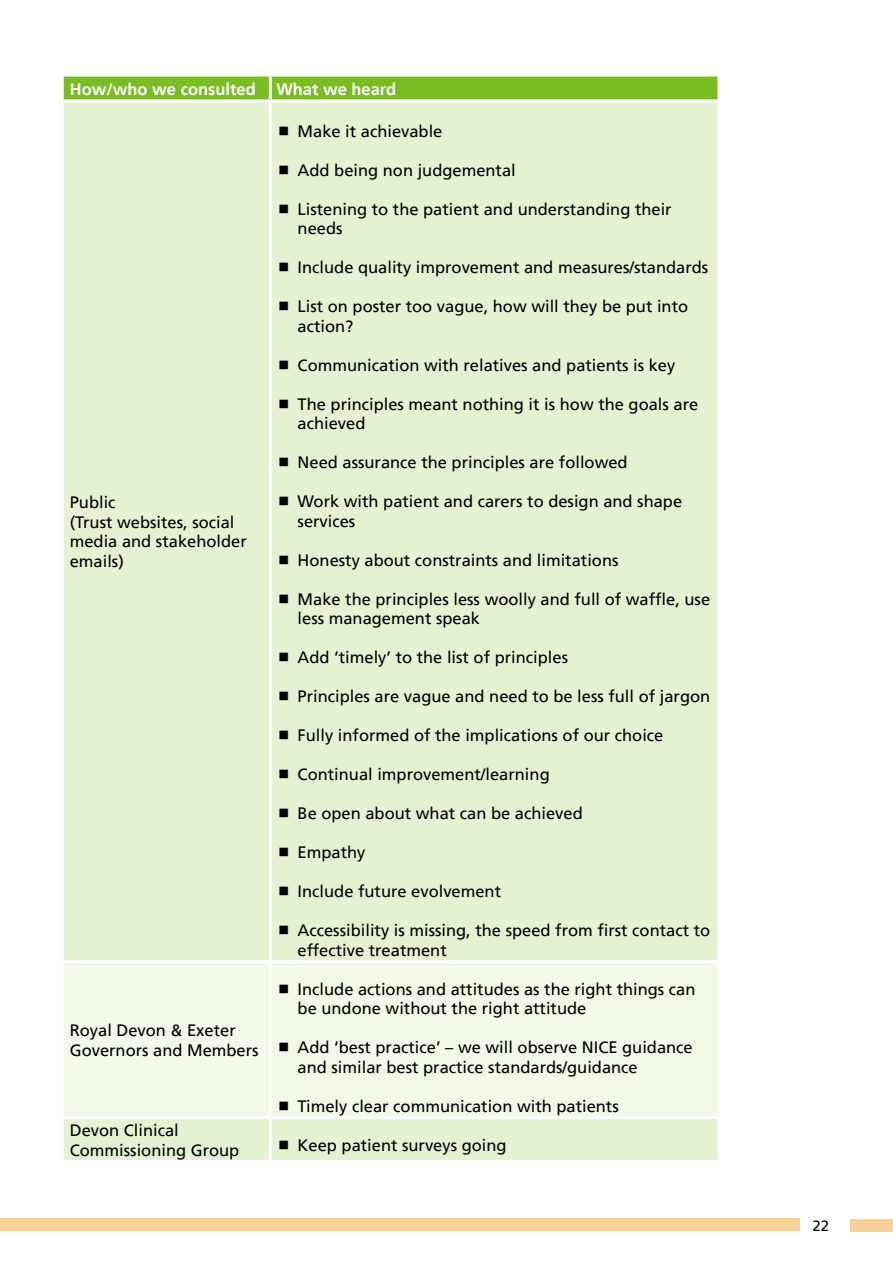
<style>
.page{position:relative;width:893px;height:1263px;background:#fff}
.page>*{position:absolute;margin:0;border:0;box-sizing:border-box;transform-origin:0 0}
.t1{font:16.5px/19.5px "Frutiger";color:#000}
.t2{font:700 16.5px "Frutiger";color:#fff}
.t3{font:15px "Frutiger";color:#000}
</style>
<div class="page">
<div style="left:0;top:1218px;width:799px;height:13px;background:#f8d199"></div>
<div style="left:850px;top:1219px;width:43px;height:12px;background:#f8d199"></div>
<div style="left:64px;top:77px;width:653px;height:22px;background:#78be20"></div>
<div style="left:64px;top:102px;width:653px;height:1058px;background:#e4f2d2"></div>
<div style="left:64px;top:963px;width:653px;height:153px;background:#f1f9e9"></div>
<hr style="left:269px;top:77px;width:3px;height:22px;background:#fff">
<hr style="left:269px;top:102px;width:3px;height:858px;background:#fff">
<hr style="left:64px;top:960px;width:206px;height:3px;background:#fff">
<hr style="left:270px;top:960px;width:447px;height:3px;background:#fff">
<hr style="left:269px;top:963px;width:3px;height:153px;background:#fff">
<hr style="left:64px;top:1116px;width:206px;height:3px;background:#fff">
<hr style="left:270px;top:1116px;width:447px;height:3px;background:#fff">
<hr style="left:269px;top:1119px;width:3px;height:41px;background:#fff">
<svg style="left:279px;top:126px;width:9px;height:9px"></svg>
<svg style="left:279px;top:165px;width:9px;height:9px"></svg>
<svg style="left:279px;top:204px;width:9px;height:9px"></svg>
<svg style="left:279px;top:263px;width:9px;height:8px"></svg>
<svg style="left:279px;top:302px;width:9px;height:8px"></svg>
<svg style="left:279px;top:360px;width:9px;height:9px"></svg>
<svg style="left:279px;top:399px;width:9px;height:9px"></svg>
<svg style="left:279px;top:458px;width:9px;height:8px"></svg>
<svg style="left:279px;top:497px;width:9px;height:8px"></svg>
<svg style="left:279px;top:555px;width:9px;height:9px"></svg>
<svg style="left:279px;top:594px;width:9px;height:9px"></svg>
<svg style="left:279px;top:653px;width:9px;height:8px"></svg>
<svg style="left:279px;top:692px;width:9px;height:8px"></svg>
<svg style="left:279px;top:731px;width:9px;height:8px"></svg>
<svg style="left:279px;top:770px;width:9px;height:8px"></svg>
<svg style="left:279px;top:809px;width:9px;height:8px"></svg>
<svg style="left:279px;top:848px;width:9px;height:8px"></svg>
<svg style="left:279px;top:887px;width:9px;height:8px"></svg>
<svg style="left:279px;top:926px;width:9px;height:8px"></svg>
<svg style="left:279px;top:984px;width:9px;height:9px"></svg>
<svg style="left:279px;top:1043px;width:9px;height:8px"></svg>
<svg style="left:279px;top:1101px;width:9px;height:9px"></svg>
<svg style="left:279px;top:1140px;width:9px;height:9px"></svg>
<p class="t2" style="left:70px;top:79px;width:328px">How/who we consulted What we heard</p>
<p class="t1" style="left:70px;top:493px;width:178px">Public<br>(Trust websites, social media and stakeholder emails)</p>
<p class="t1" style="left:70px;top:1021px;width:190px">Royal Devon &amp; Exeter<br>Governors and Members</p>
<p class="t1" style="left:70px;top:1121px;width:171px">Devon Clinical<br>Commissioning Group</p>
<p class="t1" style="left:298px;top:121px;width:146px">Make it achievable</p>
<p class="t1" style="left:298px;top:160px;width:220px">Add being non judgemental</p>
<p class="t1" style="left:298px;top:199px;width:376px">Listening to the patient and understanding their needs</p>
<p class="t1" style="left:298px;top:258px;width:412px">Include quality improvement and measures/standards</p>
<p class="t1" style="left:298px;top:297px;width:392px">List on poster too vague, how will they be put into action?</p>
<p class="t1" style="left:298px;top:355px;width:379px">Communication with relatives and patients is key</p>
<p class="t1" style="left:298px;top:394px;width:402px">The principles meant nothing it is how the goals are achieved</p>
<p class="t1" style="left:298px;top:453px;width:332px">Need assurance the principles are followed</p>
<p class="t1" style="left:298px;top:492px;width:386px">Work with patient and carers to design and shape services</p>
<p class="t1" style="left:298px;top:550px;width:322px">Honesty about constraints and limitations</p>
<p class="t1" style="left:298px;top:589px;width:414px">Make the principles less woolly and full of waffle, use less management speak</p>
<p class="t1" style="left:298px;top:648px;width:272px">Add ‘timely’ to the list of principles</p>
<p class="t1" style="left:298px;top:687px;width:414px">Principles are vague and need to be less full of jargon</p>
<p class="t1" style="left:298px;top:726px;width:367px">Fully informed of the implications of our choice</p>
<p class="t1" style="left:298px;top:765px;width:254px">Continual improvement/learning</p>
<p class="t1" style="left:298px;top:804px;width:287px">Be open about what can be achieved</p>
<p class="t1" style="left:298px;top:843px;width:69px">Empathy</p>
<p class="t1" style="left:298px;top:882px;width:205px">Include future evolvement</p>
<p class="t1" style="left:298px;top:921px;width:414px">Accessibility is missing, the speed from first contact to effective treatment</p>
<p class="t1" style="left:298px;top:979px;width:399px">Include actions and attitudes as the right things can be undone without the right attitude</p>
<p class="t1" style="left:298px;top:1038px;width:397px">Add ‘best practice’ – we will observe NICE guidance and similar best practice standards/guidance</p>
<p class="t1" style="left:298px;top:1096px;width:323px">Timely clear communication with patients</p>
<p class="t1" style="left:298px;top:1135px;width:211px">Keep patient surveys going</p>
<p class="t3" style="left:812px;top:1217px;width:18px">22</p>
</div>
